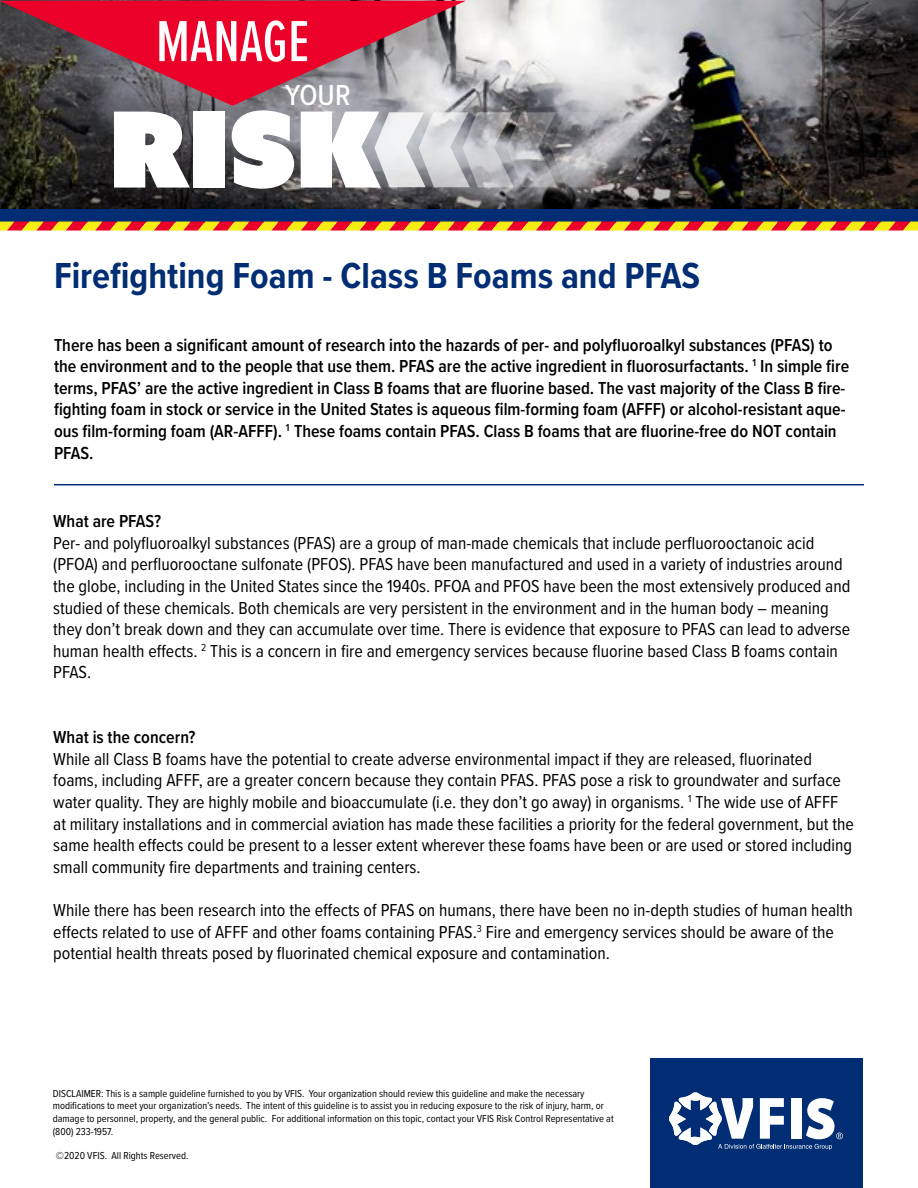
<style>
.page{position:relative;width:918px;height:1188px;background:#fff}
.page>*{position:absolute;margin:0;border:0;box-sizing:border-box;transform-origin:0 0}
.t1{font:105px "Azo Sans Uber";color:#fff}
.t2{font:500 60px "Proxima Nova Ex Cn";color:#fff}
.t3{font:700 37.5px "Proxima Nova Cond";color:#002d73}
.t4{font:500 30px "Proxima Nova Cond";color:#fff}
.t5{font:18px/21.6px "Proxima Nova Cond";color:#000}
.t6{font:600 18px/21.6px "Proxima Nova Cond";color:#000}
.t7{font:10.5px/12.6px "Proxima Nova Cond";color:#000}
</style>
<div class="page">
<hr style="left:54px;top:484px;width:810px;height:1px;background:#002d73">
<img style="left:0;top:1px;width:918px;height:208px">
<svg style="left:0;top:1px;width:466px;height:105px;background:#b13c52"></svg>
<div style="left:650px;top:1058px;width:212px;height:130px;background:#002d73"></div>
<svg style="left:669px;top:1093px;width:174px;height:57px"></svg>
<svg style="left:374px;top:112px;width:273px;height:75px;background:#ababae"></svg>
<div style="left:0;top:209px;width:918px;height:13px;background:#002d73"></div>
<svg style="left:0;top:222px;width:918px;height:9px;background:#f17f2c"></svg>
<p class="t2" style="left:156px;top:-2px;width:155px">MANAGE</p>
<p class="t4" style="left:285px;top:73px;width:67px">YOUR</p>
<p class="t1" style="left:109px;top:80px;width:274px">RISK</p>
<p class="t3" style="left:54px;top:248px;width:648px">Firefighting Foam - Class B Foams and PFAS</p>
<p class="t6" style="left:54px;top:333px;width:797px">There has been a significant amount of research into the hazards of per- and polyfluoroalkyl substances (PFAS) to the environment and to the people that use them. PFAS are the active ingredient in fluorosurfactants. <sup>1</sup> In simple fire terms, PFAS’ are the active ingredient in Class B foams that are fluorine based. The vast majority of the Class B fire&shy;fighting foam in stock or service in the United States is aqueous film-forming foam (AFFF) or alcohol-resistant aque&shy;ous film-forming foam (AR-AFFF). <sup>1</sup> These foams contain PFAS. Class B foams that are fluorine-free do NOT contain PFAS.</p>
<p class="t6" style="left:53px;top:510px;width:110px">What are PFAS?</p>
<p class="t5" style="left:53px;top:531px;width:799px">Per- and polyfluoroalkyl substances (PFAS) are a group of man-made chemicals that include perfluorooctanoic acid (PFOA) and perfluorooctane sulfonate (PFOS). PFAS have been manufactured and used in a variety of industries around the globe, including in the United States since the 1940s. PFOA and PFOS have been the most extensively produced and studied of these chemicals. Both chemicals are very persistent in the environment and in the human body – meaning they don’t break down and they can accumulate over time. There is evidence that exposure to PFAS can lead to adverse human health effects. <sup>2</sup> This is a concern in fire and emergency services because fluorine based Class B foams contain PFAS.</p>
<p class="t6" style="left:53px;top:726px;width:144px">What is the concern?</p>
<p class="t5" style="left:53px;top:747px;width:802px">While all Class B foams have the potential to create adverse environmental impact if they are released, fluorinated foams, including AFFF, are a greater concern because they contain PFAS. PFAS pose a risk to groundwater and surface water quality. They are highly mobile and bioaccumulate (i.e. they don’t go away) in organisms. <sup>1</sup> The wide use of AFFF at military installations and in commercial aviation has made these facilities a priority for the federal government, but the same health effects could be present to a lesser extent wherever these foams have been or are used or stored including small community fire departments and training centers.</p>
<p class="t5" style="left:53px;top:898px;width:801px">While there has been research into the effects of PFAS on humans, there have been no in-depth studies of human health effects related to use of AFFF and other foams containing PFAS.<sup>3</sup> Fire and emergency services should be aware of the potential health threats posed by fluorinated chemical exposure and contamination.</p>
<p class="t7" style="left:53px;top:1087px;width:562px">DISCLAIMER: This is a sample guideline furnished to you by VFIS. Your organization should review this guideline and make the necessary modifications to meet your organization’s needs. The intent of this guideline is to assist you in reducing exposure to the risk of injury, harm, or damage to personnel, property, and the general public. For additional information on this topic, contact your VFIS Risk Control Representative at (800) 233-1957.</p>
<p class="t7" style="left:56px;top:1149px;width:134px">©2020 VFIS. All Rights Reserved.</p>
</div>
